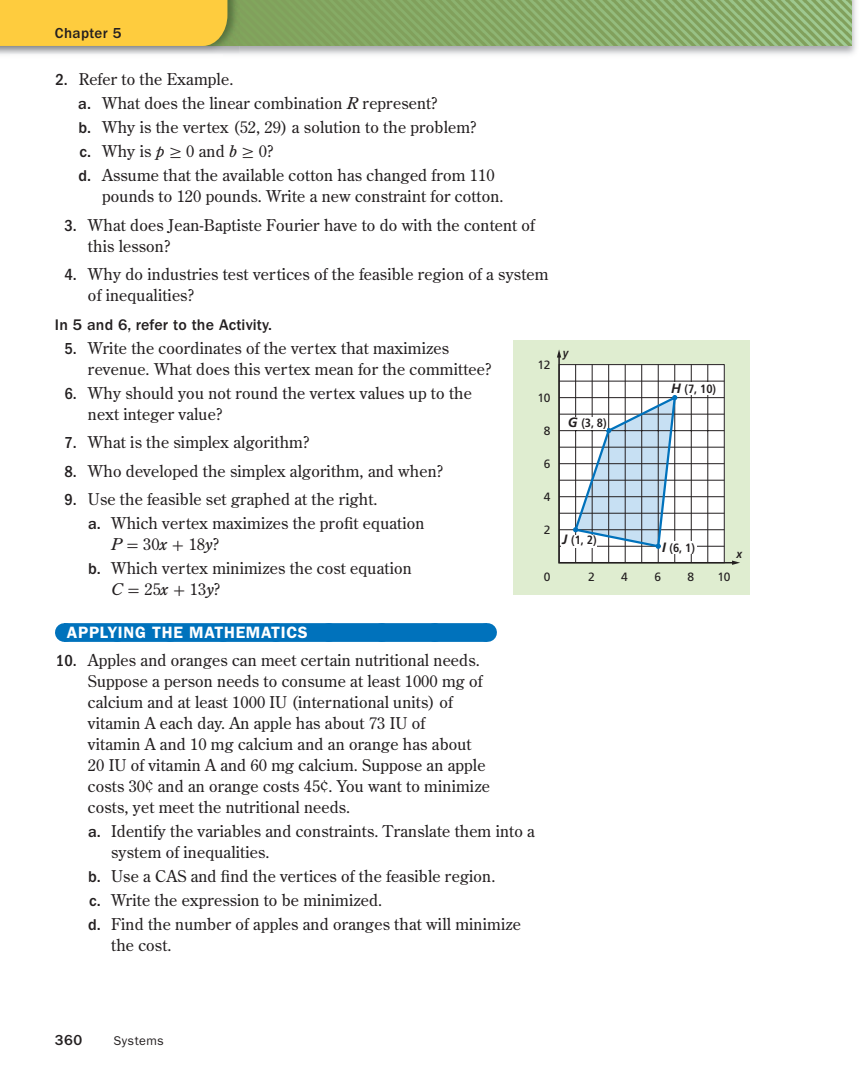
<style>
.page{position:relative;width:864px;height:1080px;background:#fff}
.page>*{position:absolute;margin:0;border:0;box-sizing:border-box;transform-origin:0 0}
.t1{font:600 16.5px "ITC Franklin Gothic Std";letter-spacing:.04em;color:#fff}
.t2{font:16.2px/21px "Century Old Style Std";letter-spacing:.01em;color:#231f20}
.t3{font:500 15.9px "ITC Franklin Gothic Std";letter-spacing:.01em;color:#231f20}
.t4{font:500 15px "ITC Franklin Gothic Std";letter-spacing:.025em;color:#231f20}
.t5{font:12.75px "ITC Franklin Gothic Std";letter-spacing:.03em;color:#231f20}
.t6{font:700 condensed 12px "Frutiger LT Std";color:#231f20}
.t7{font:12px "Frutiger LT Std";color:#231f20}
.t8{font:italic 700 12px "Frutiger LT Std";color:#231f20;scale:.85 1}
.s1{font-family:"ITC Franklin Gothic Std";font-weight:500;font-stretch:condensed;font-size:16.5px}
.s2{font-family:"ITC Franklin Gothic Std";font-weight:500}
.s3{font-style:italic}
.s4{font-family:"Uni Math"}
.s5{font-style:italic;font-stretch:normal;font-size:13.5px}
</style>
<div class="page">
<img style="left:223px;top:0;width:633px;height:55px">
<img style="left:240px;top:0;width:611px;height:46px">
<img style="left:227px;top:0;width:13px;height:46px">
<div style="left:64px;top:623px;width:423px;height:19px;background:#0072bc"></div>
<svg style="left:119px;top:623px;width:341px;height:19px"></svg>
<svg style="left:487px;top:623px;width:1px;height:19px"></svg>
<div style="left:513px;top:340px;width:236px;height:254px;background:#dfedd0"></div>
<svg style="left:557px;top:349px;width:183px;height:216px"></svg>
<div style="left:566px;top:417px;width:41px;height:12px;background:#fff"></div>
<div style="left:670px;top:382px;width:47px;height:13px;background:#fff"></div>
<div style="left:661px;top:542px;width:35px;height:12px;background:#fff"></div>
<div style="left:561px;top:535px;width:35px;height:12px;background:#fff"></div>
<div style="left:0;top:0;width:227px;height:46px;background:#fecc3e"></div>
<p class="t4" style="left:55px;top:28px;width:68px">Chapter 5</p>
<p class="t2" style="left:78px;top:69px;width:418px;line-height:24px;text-indent:-23px"><span class="s1">2.</span> Refer to the Example.<br><span class="s2">a.</span> What does the linear combination <span class="s3">R</span> represent?<br><span class="s2">b.</span> Why is the vertex (52, 29) a solution to the problem?<br><span class="s2">c.</span> Why is <span class="s3">p</span> <span class="s4">≥</span> 0 and <span class="s3">b</span> <span class="s4">≥</span> 0?<br><span class="s2">d.</span> Assume that the available cotton has changed from 110</p>
<p class="t2" style="left:102px;top:187px;width:403px">pounds to 120 pounds. Write a new constraint for cotton.</p>
<p class="t2" style="left:88px;top:216px;width:449px;text-indent:-24px"><span class="s1">3.</span> What does Jean-Baptiste Fourier have to do with the content of this lesson?</p>
<p class="t2" style="left:88px;top:265px;width:462px;text-indent:-24px"><span class="s1">4.</span> Why do industries test vertices of the feasible region of a system of inequalities?</p>
<p class="t3" style="left:55px;top:319px;width:219px">In 5 and 6, refer to the Activity.</p>
<p class="t2" style="left:88px;top:339px;width:405px;text-indent:-24px"><span class="s1">5.</span> Write the coordinates of the vertex that maximizes revenue. What does this vertex mean for the committee?</p>
<p class="t2" style="left:88px;top:384px;width:385px;text-indent:-24px"><span class="s1">6.</span> Why should you not round the vertex values up to the next integer value?</p>
<p class="t2" style="left:64px;top:433px;width:247px"><span class="s1">7.</span> What is the simplex algorithm?</p>
<p class="t2" style="left:64px;top:462px;width:380px"><span class="s1">8.</span> Who developed the simplex algorithm, and when?</p>
<p class="t2" style="left:88px;top:489px;width:338px;line-height:24px;text-indent:-24px"><span class="s1">9.</span> Use the feasible set graphed at the right.<br><span class="s2">a.</span> Which vertex maximizes the profit equation</p>
<p class="t2" style="left:88px;top:534px;width:325px;line-height:24px;text-indent:23px"><span class="s3">P</span> <span class="s4">=</span> 30<span class="s3">x</span> <span class="s4">+</span> 18<span class="s3">y</span>?<br><span class="s2">b.</span> Which vertex minimizes the cost equation</p>
<p class="t2" style="left:111px;top:580px;width:111px"><span class="s3">C</span> <span class="s4">=</span> 25<span class="s3">x</span> <span class="s4">+</span> 13<span class="s3">y</span>?</p>
<p class="t1" style="left:67px;top:627px;width:242px">APPLYING THE MATHEMATICS</p>
<p class="t2" style="left:88px;top:651px;width:403px;text-indent:-32px"><span class="s1">10.</span> Apples and oranges can meet certain nutritional needs.<br>Suppose a person needs to consume at least 1000 mg of calcium and at least 1000 IU (international units) of vitamin A each day. An apple has about 73 IU of<br>vitamin A and 10 mg calcium and an orange has about 20 IU of vitamin A and 60 mg calcium. Suppose an apple costs 30¢ and an orange costs 45¢. You want to minimize costs, yet meet the nutritional needs.</p>
<p class="t2" style="left:111px;top:822px;width:425px;text-indent:-23px"><span class="s2">a.</span> Identify the variables and constraints. Translate them into a system of inequalities.</p>
<p class="t2" style="left:88px;top:865px;width:434px;line-height:24px"><span class="s2">b.</span> Use a CAS and find the vertices of the feasible region.<br><span class="s2">c.</span> Write the expression to be minimized.<br><span class="s2">d.</span> Find the number of apples and oranges that will minimize</p>
<p class="t2" style="left:111px;top:936px;width:62px">the cost.</p>
<p class="t7" style="left:537px;top:358px;width:15px">12</p>
<p class="t7" style="left:537px;top:391px;width:15px">10</p>
<p class="t7" style="left:544px;top:424px;width:8px">8</p>
<p class="t7" style="left:544px;top:457px;width:8px">6</p>
<p class="t7" style="left:544px;top:490px;width:8px">4</p>
<p class="t7" style="left:544px;top:523px;width:8px">2</p>
<p class="t7" style="left:544px;top:570px;width:8px">0</p>
<p class="t8" style="left:563px;top:346px;width:8px">y</p>
<p class="t6" style="left:568px;top:418px;width:40px"><span class="s5">G</span> (3, 8)</p>
<p class="t6" style="left:562px;top:535px;width:36px"><span class="s5">J</span> (1, 2)</p>
<p class="t6" style="left:671px;top:384px;width:47px"><span class="s5">H</span> (7, 10)</p>
<p class="t6" style="left:662px;top:543px;width:34px"><span class="s5">I</span> (6, 1)</p>
<p class="t8" style="left:736px;top:547px;width:8px">x</p>
<p class="t7" style="left:588px;top:570px;width:8px">2</p>
<p class="t7" style="left:688px;top:570px;width:8px">8</p>
<p class="t7" style="left:621px;top:570px;width:8px">4</p>
<p class="t7" style="left:654px;top:570px;width:8px">6</p>
<p class="t7" style="left:717px;top:570px;width:15px">10</p>
<p class="t4" style="left:55px;top:1035px;width:29px">360</p>
<p class="t5" style="left:114px;top:1036px;width:52px">Systems</p>
</div>
